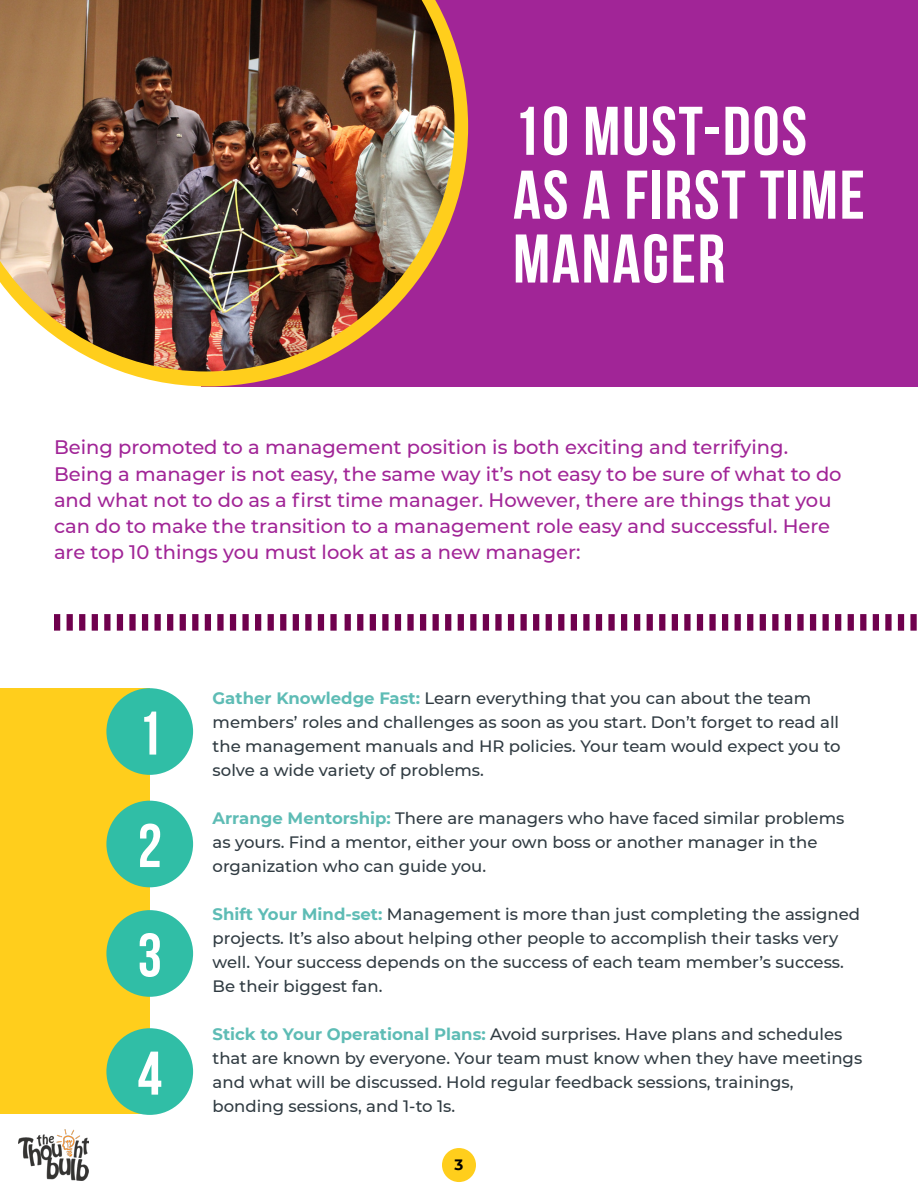
<style>
.page{position:relative;width:918px;height:1200px;background:#fff}
.page>*{position:absolute;margin:0;border:0;box-sizing:border-box;transform-origin:0 0}
.t1{font:700 68.7px/63.9px "Bebas Neue";letter-spacing:.025em;color:#fff}
.t2{font:700 61.5px/111px "Bebas Neue";color:#fff;text-align:justify}
.t3{font:500 19.5px/26.2px "Montserrat";color:#a12597}
.t4{font:500 16.5px/24px "Montserrat";color:#303b42}
.t5{font:700 15px "Montserrat";color:#000}
.s1{font-weight:700;color:#5ebcb5}
</style>
<div class="page">
<div style="left:442px;top:1148px;width:34px;height:34px;background:#ffce1c;border-radius:50%"></div>
<div style="left:0;top:688px;width:150px;height:426px;background:#ffce1c"></div>
<div style="left:201px;top:0;width:717px;height:386px;background:#a12597"></div>
<svg style="left:120px;top:42px;width:348px;height:344px"></svg>
<img style="left:0;top:0;width:454px;height:371px">
<div style="left:106px;top:688px;width:87px;height:87px;background:#30bea6;border-radius:50%"></div>
<div style="left:106px;top:801px;width:87px;height:86px;background:#30bea6;border-radius:50%"></div>
<div style="left:106px;top:910px;width:87px;height:87px;background:#30bea6;border-radius:50%"></div>
<div style="left:106px;top:1028px;width:87px;height:87px;background:#30bea6;border-radius:50%"></div>
<svg style="left:54px;top:614px;width:283px;height:17px"></svg>
<svg style="left:345px;top:614px;width:282px;height:17px"></svg>
<svg style="left:634px;top:614px;width:283px;height:17px"></svg>
<img style="left:19px;top:1130px;width:70px;height:51px">
<h1 class="t1" style="left:513px;top:98px;width:353px">10 MUST-DOS<br>AS A FIRST TIME<br>MANAGER</h1>
<p class="t3" style="left:54px;top:434px;width:789px">Being promoted to a management position is both exciting and terrifying.<br>Being a manager is not easy, the same way it’s not easy to be sure of what to do and what not to do as a first time manager. However, there are things that you can do to make the transition to a management role easy and successful. Here are top 10 things you must look at as a new manager:</p>
<h2 class="t2" style="left:138px;top:677px;width:26px">1<br>2<br>3</h2>
<h2 class="t2" style="left:138px;top:1017px;width:26px">4</h2>
<p class="t4" style="left:213px;top:686px;width:630px"><span class="s1">Gather Knowledge Fast:</span> Learn everything that you can about the team members’ roles and challenges as soon as you start. Don’t forget to read all the management manuals and HR policies. Your team would expect you to solve a wide variety of problems.</p>
<p class="t4" style="left:213px;top:806px;width:633px"><span class="s1">Arrange Mentorship:</span> There are managers who have faced similar problems as yours. Find a mentor, either your own boss or another manager in the organization who can guide you.</p>
<p class="t4" style="left:213px;top:902px;width:649px"><span class="s1">Shift Your Mind-set:</span> Management is more than just completing the assigned projects. It’s also about helping other people to accomplish their tasks very well. Your success depends on the success of each team member’s success.<br>Be their biggest fan.</p>
<p class="t4" style="left:213px;top:1022px;width:651px"><span class="s1">Stick to Your Operational Plans:</span> Avoid surprises. Have plans and schedules that are known by everyone. Your team must know when they have meetings and what will be discussed. Hold regular feedback sessions, trainings, bonding sessions, and 1-to 1s.</p>
<p class="t5" style="left:455px;top:1154px;width:10px">3</p>
</div>
